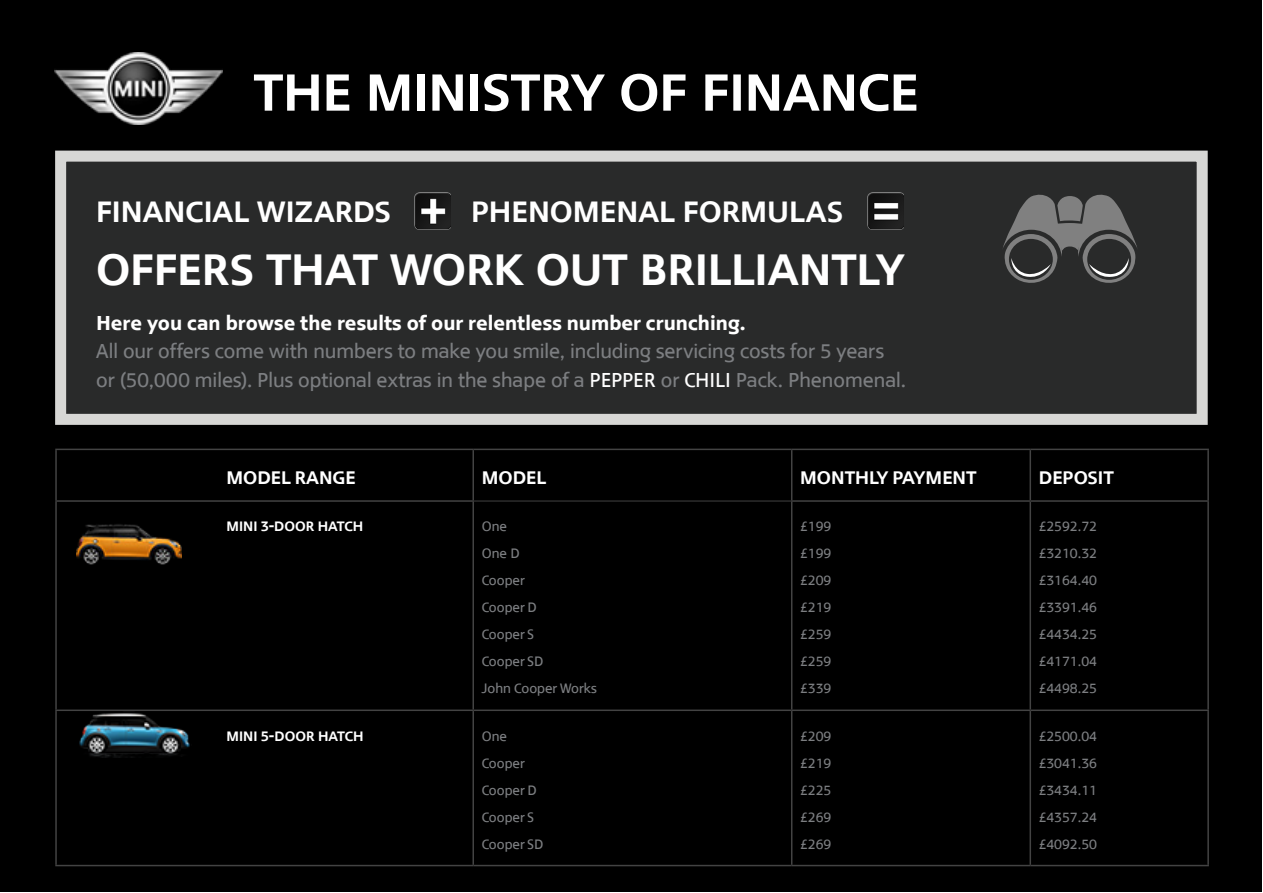
<style>
.page{position:relative;width:1263px;height:893px;background:#fff}
.page>*{position:absolute;margin:0;border:0;box-sizing:border-box;transform-origin:0 0}
.T___Cs_body{font:51.3px "MINI Type Global Pro Headline";letter-spacing:-.005em;color:#fff}
.T___Cs_body-2{font:43.5px "MINI Type Global Pro Headline";letter-spacing:-.005em;color:#fff}
.T___Cs_body-3{font:29.1px "MINI Type Global Pro Headline";color:#fff}
.T___Cs_body-4{font:19.95px/28.5px "MINI Type Global Pro";color:#7c7e81}
.T___Cs_body-5{font:700 19.95px "MINI Type Global Pro";letter-spacing:.005em;color:#fff}
.t1{font:18px "MINI Type Global Pro Headline";color:#fff}
.t2{font:13.5px/27px "MINI Type Global Pro";color:#7c7e81}
.t3{font:13.5px "MINI Type Global Pro Headline";color:#fff}
.s1{color:#fff}
</style>
<div class="page">
<div style="left:1px;top:1px;width:1261px;height:891px;background:#000"></div>
<img style="left:54px;top:53px;width:168px;height:72px">
<div style="left:55px;top:151px;width:1153px;height:274px;background:#292a2a;border:11px solid #d7d7d5"></div>
<hr style="left:472px;top:450px;width:2px;height:50px;background:#434343">
<hr style="left:791px;top:450px;width:1px;height:50px;background:#434343">
<hr style="left:1029px;top:450px;width:2px;height:50px;background:#434343">
<hr style="left:55px;top:502px;width:2px;height:207px;background:#434343">
<hr style="left:472px;top:502px;width:2px;height:207px;background:#434343">
<hr style="left:791px;top:502px;width:1px;height:207px;background:#434343">
<hr style="left:1029px;top:502px;width:2px;height:207px;background:#434343">
<hr style="left:1207px;top:502px;width:2px;height:207px;background:#434343">
<hr style="left:472px;top:711px;width:2px;height:154px;background:#434343">
<hr style="left:791px;top:711px;width:1px;height:154px;background:#434343">
<hr style="left:1029px;top:711px;width:2px;height:154px;background:#434343">
<hr style="left:55px;top:709px;width:418px;height:2px;background:#434343">
<hr style="left:55px;top:711px;width:2px;height:154px;background:#434343">
<hr style="left:473px;top:709px;width:319px;height:2px;background:#434343">
<hr style="left:792px;top:709px;width:238px;height:2px;background:#434343">
<hr style="left:1030px;top:709px;width:179px;height:2px;background:#434343">
<hr style="left:1207px;top:711px;width:2px;height:154px;background:#434343">
<hr style="left:55px;top:865px;width:418px;height:1px;background:#434343">
<hr style="left:473px;top:865px;width:319px;height:1px;background:#434343">
<hr style="left:792px;top:865px;width:238px;height:1px;background:#434343">
<hr style="left:1030px;top:865px;width:179px;height:1px;background:#434343">
<hr style="left:55px;top:449px;width:418px;height:1px;background:#434343">
<hr style="left:55px;top:450px;width:2px;height:50px;background:#434343">
<hr style="left:473px;top:449px;width:319px;height:1px;background:#434343">
<hr style="left:792px;top:449px;width:238px;height:1px;background:#434343">
<hr style="left:1030px;top:449px;width:179px;height:1px;background:#434343">
<hr style="left:1207px;top:450px;width:2px;height:50px;background:#434343">
<hr style="left:55px;top:500px;width:419px;height:2px;background:#434343">
<hr style="left:791px;top:500px;width:239px;height:2px;background:#434343">
<hr style="left:1030px;top:500px;width:179px;height:2px;background:#434343">
<hr style="left:474px;top:501px;width:317px;height:1px;background:#434343">
<img style="left:414px;top:192px;width:37px;height:38px">
<img style="left:867px;top:192px;width:36px;height:38px">
<svg style="left:1003px;top:194px;width:134px;height:89px"></svg>
<img style="left:77px;top:524px;width:105px;height:41px">
<img style="left:79px;top:713px;width:111px;height:44px">
<p class="T___Cs_body" style="left:253px;top:52px;width:667px">THE MINISTRY OF FINANCE</p>
<p class="T___Cs_body-3" style="left:96px;top:188px;width:296px">FINANCIAL WIZARDS</p>
<p class="T___Cs_body-3" style="left:471px;top:188px;width:374px">PHENOMENAL FORMULAS</p>
<p class="T___Cs_body-2" style="left:96px;top:235px;width:810px">OFFERS THAT WORK OUT BRILLIANTLY</p>
<p class="T___Cs_body-5" style="left:96px;top:306px;width:651px">Here you can browse the results of our relentless number crunching.</p>
<p class="T___Cs_body-4" style="left:96px;top:338px;width:811px">All our offers come with numbers to make you smile, including servicing costs for 5 years or (50,000 miles). Plus optional extras in the shape of a <span class="s1">PEPPER</span> or <span class="s1">CHILI</span> Pack. Phenomenal.</p>
<p class="t1" style="left:227px;top:463px;width:131px">MODEL RANGE</p>
<p class="t1" style="left:482px;top:463px;width:66px">MODEL</p>
<p class="t1" style="left:800px;top:463px;width:178px">MONTHLY PAYMENT</p>
<p class="t1" style="left:1039px;top:463px;width:77px">DEPOSIT</p>
<p class="t3" style="left:227px;top:516px;width:138px">MINI 3-DOOR HATCH</p>
<p class="t2" style="left:482px;top:514px;width:27px">One</p>
<p class="t2" style="left:482px;top:541px;width:39px">One D</p>
<p class="t2" style="left:482px;top:568px;width:45px">Cooper</p>
<p class="t2" style="left:482px;top:595px;width:57px">Cooper D</p>
<p class="t2" style="left:482px;top:622px;width:54px">Cooper S</p>
<p class="t2" style="left:482px;top:649px;width:63px">Cooper SD</p>
<p class="t2" style="left:482px;top:676px;width:116px">John Cooper Works</p>
<p class="t2" style="left:800px;top:514px;width:33px">£199</p>
<p class="t2" style="left:800px;top:541px;width:33px">£199</p>
<p class="t2" style="left:800px;top:568px;width:33px">£209</p>
<p class="t2" style="left:800px;top:595px;width:33px">£219</p>
<p class="t2" style="left:800px;top:622px;width:33px">£259</p>
<p class="t2" style="left:800px;top:649px;width:33px">£259</p>
<p class="t2" style="left:800px;top:676px;width:33px">£339</p>
<p class="t2" style="left:1039px;top:514px;width:60px">£2592.72</p>
<p class="t2" style="left:1039px;top:541px;width:60px">£3210.32</p>
<p class="t2" style="left:1039px;top:568px;width:60px">£3164.40</p>
<p class="t2" style="left:1039px;top:595px;width:60px">£3391.46</p>
<p class="t2" style="left:1039px;top:622px;width:60px">£4434.25</p>
<p class="t2" style="left:1039px;top:649px;width:60px">£4171.04</p>
<p class="t2" style="left:1039px;top:676px;width:60px">£4498.25</p>
<p class="t3" style="left:227px;top:725px;width:139px">MINI 5-DOOR HATCH</p>
<p class="t2" style="left:482px;top:723px;width:27px">One</p>
<p class="t2" style="left:482px;top:750px;width:45px">Cooper</p>
<p class="t2" style="left:482px;top:777px;width:57px">Cooper D</p>
<p class="t2" style="left:482px;top:804px;width:54px">Cooper S</p>
<p class="t2" style="left:482px;top:831px;width:63px">Cooper SD</p>
<p class="t2" style="left:800px;top:723px;width:33px">£209 £219</p>
<p class="t2" style="left:800px;top:777px;width:33px">£225</p>
<p class="t2" style="left:800px;top:804px;width:33px">£269</p>
<p class="t2" style="left:800px;top:831px;width:33px">£269</p>
<p class="t2" style="left:1039px;top:723px;width:60px">£2500.04 £3041.36</p>
<p class="t2" style="left:1039px;top:777px;width:60px">£3434.11</p>
<p class="t2" style="left:1039px;top:804px;width:60px">£4357.24</p>
<p class="t2" style="left:1039px;top:831px;width:60px">£4092.50</p>
</div>
